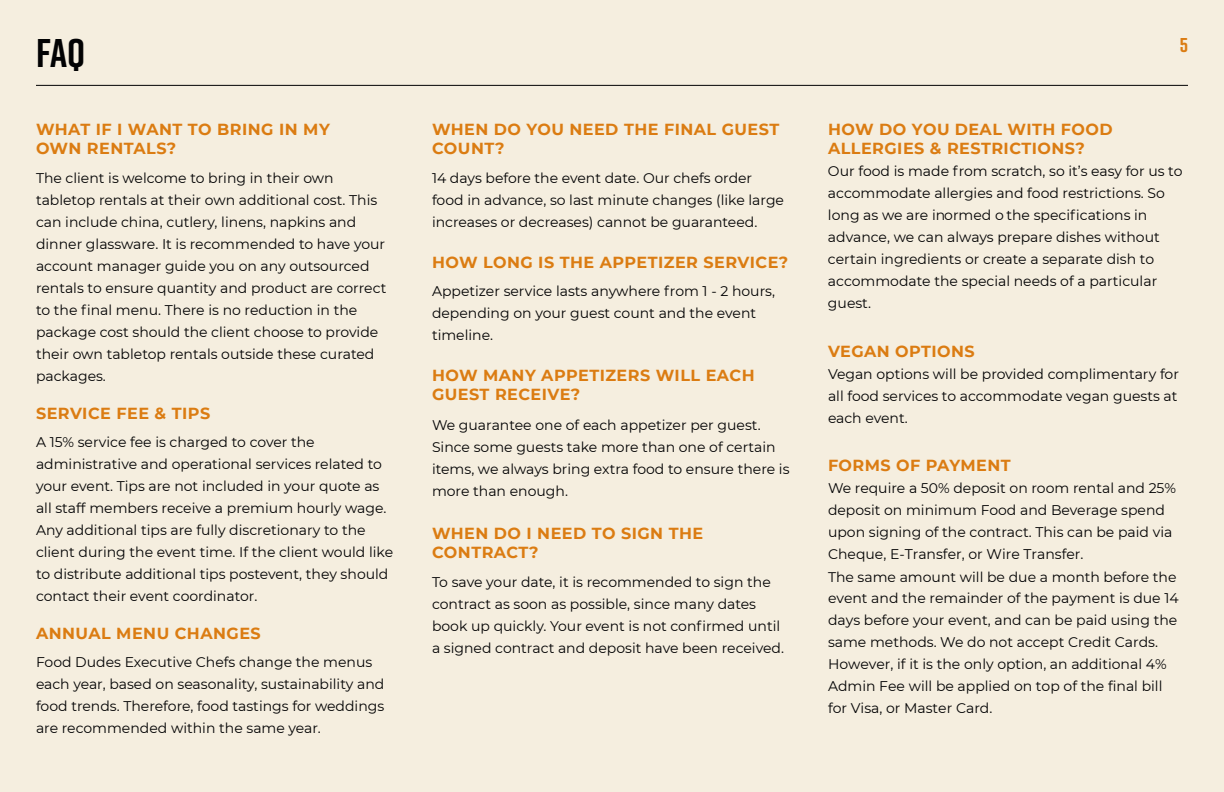
<style>
.page{position:relative;width:1224px;height:792px;background:#f5eedf}
.page>*{position:absolute;margin:0;border:0;box-sizing:border-box;transform-origin:0 0}
.t1{font:700 40px "Rift";color:#020203}
.t2{font:700 20px "Rift";color:#db7c12}
.t3{font:700 16px/19.2px "Montserrat";letter-spacing:.03em;color:#db7c12}
.t4{font:14px/22px "Montserrat";color:#020203}
</style>
<div class="page">
<hr style="left:36px;top:85px;width:1152px;height:1px;background:#020203">
<h1 class="t1" style="left:36px;top:25px;width:51px">FAQ</h1>
<h2 class="t2" style="left:1180px;top:30px;width:10px">5</h2>
<p class="t3" style="left:36px;top:119px;width:295px">WHAT IF I WANT TO BRING IN MY<br>OWN RENTALS?</p>
<p class="t4" style="left:36px;top:166px;width:352px">The client is welcome to bring in their own tabletop rentals at their own additional cost. This can include china, cutlery, linens, napkins and dinner glassware. It is recommended to have your account manager guide you on any outsourced rentals to ensure quantity and product are correct to the final menu. There is no reduction in the package cost should the client choose to provide their own tabletop rentals outside these curated packages.</p>
<p class="t3" style="left:36px;top:403px;width:176px">SERVICE FEE &amp; TIPS</p>
<p class="t4" style="left:36px;top:430px;width:359px">A 15% service fee is charged to cover the administrative and operational services related to your event. Tips are not included in your quote as all staff members receive a premium hourly wage.<br>Any additional tips are fully discretionary to the client during the event time. If the client would like to distribute additional tips postevent, they should contact their event coordinator.</p>
<p class="t3" style="left:36px;top:623px;width:226px">ANNUAL MENU CHANGES</p>
<p class="t4" style="left:36px;top:651px;width:350px">Food Dudes Executive Chefs change the menus each year, based on seasonality, sustainability and food trends. Therefore, food tastings for weddings are recommended within the same year.</p>
<p class="t3" style="left:432px;top:119px;width:349px">WHEN DO YOU NEED THE FINAL GUEST<br>COUNT?</p>
<p class="t4" style="left:432px;top:166px;width:354px">14 days before the event date. Our chefs order food in advance, so last minute changes (like large increases or decreases) cannot be guaranteed.</p>
<p class="t3" style="left:432px;top:252px;width:358px">HOW LONG IS THE APPETIZER SERVICE?</p>
<p class="t4" style="left:432px;top:279px;width:345px">Appetizer service lasts anywhere from 1 - 2 hours, depending on your guest count and the event timeline.</p>
<p class="t3" style="left:432px;top:365px;width:324px">HOW MANY APPETIZERS WILL EACH<br>GUEST RECEIVE?</p>
<p class="t4" style="left:432px;top:414px;width:359px">We guarantee one of each appetizer per guest.<br>Since some guests take more than one of certain items, we always bring extra food to ensure there is more than enough.</p>
<p class="t3" style="left:432px;top:523px;width:273px">WHEN DO I NEED TO SIGN THE<br>CONTRACT?</p>
<p class="t4" style="left:432px;top:570px;width:353px">To save your date, it is recommended to sign the contract as soon as possible, since many dates book up quickly. Your event is not confirmed until a signed contract and deposit have been received.</p>
<p class="t3" style="left:828px;top:119px;width:286px">HOW DO YOU DEAL WITH FOOD<br>ALLERGIES &amp; RESTRICTIONS?</p>
<p class="t4" style="left:828px;top:160px;width:356px">Our food is made from scratch, so it’s easy for us to accommodate allergies and food restrictions. So long as we are inormed o the specifications in advance, we can always prepare dishes without certain ingredients or create a separate dish to accommodate the special needs of a particular guest.</p>
<p class="t3" style="left:828px;top:341px;width:148px">VEGAN OPTIONS</p>
<p class="t4" style="left:828px;top:362px;width:353px;text-align:justify">Vegan options will be provided complimentary for all food services to accommodate vegan guests at each event.</p>
<p class="t3" style="left:828px;top:455px;width:184px">FORMS OF PAYMENT</p>
<p class="t4" style="left:828px;top:476px;width:350px">We require a 50% deposit on room rental and 25% deposit on minimum Food and Beverage spend upon signing of the contract. This can be paid via Cheque, E-Transfer, or Wire Transfer.<br>The same amount will be due a month before the</p>
<p class="t4" style="left:828px;top:586px;width:352px">event and the remainder of the payment is due 14 days before your event, and can be paid using the same methods. We do not accept Credit Cards.<br>However, if it is the only option, an additional 4% Admin Fee will be applied on top of the final bill for Visa, or Master Card.</p>
</div>
